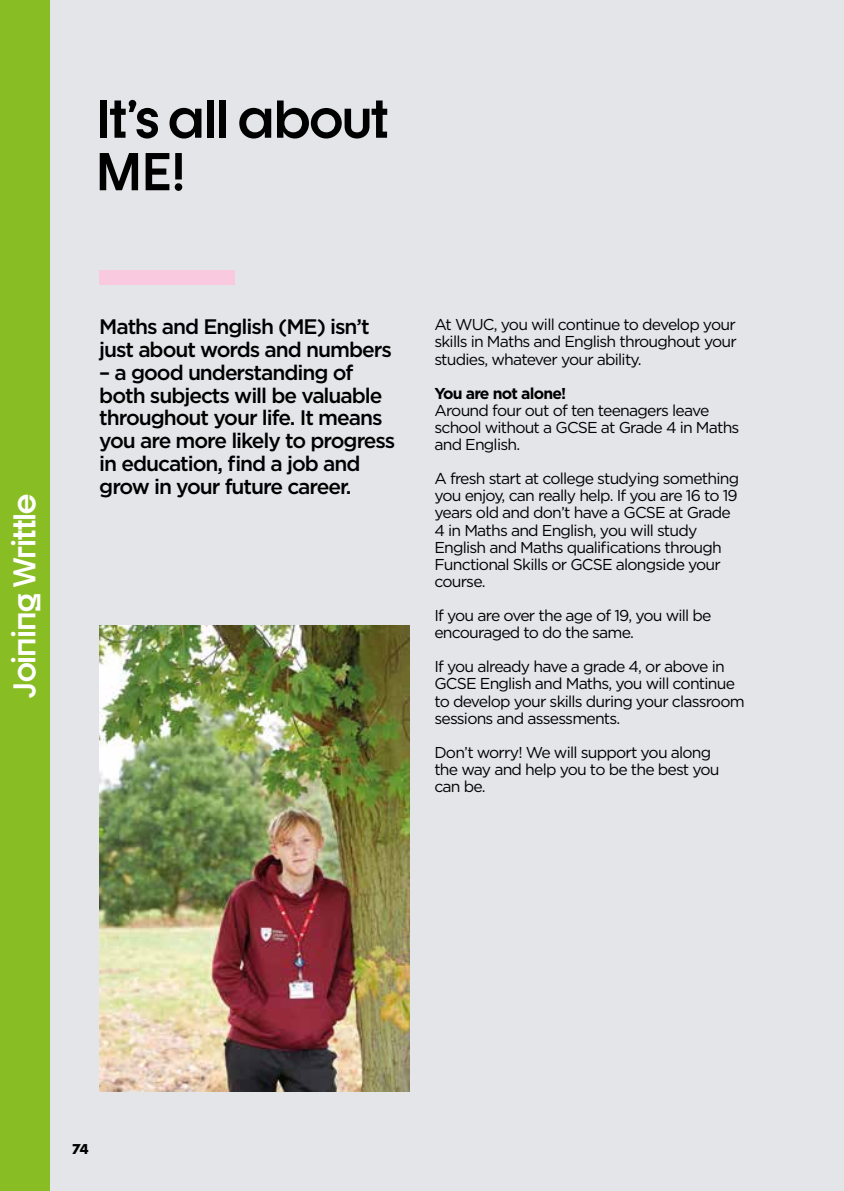
<style>
.page{position:relative;width:844px;height:1191px;background:#fff}
.page>*{position:absolute;margin:0;border:0;box-sizing:border-box;transform-origin:0 0}
.t1{font:700 52.5px/52.5px "Dystopian";letter-spacing:-.025em;color:#000}
.t2{font:700 30.97px "Dystopian";letter-spacing:-.03em;color:#fff}
.t3{font:500 21px/22.8px "Gotham";letter-spacing:-.05em;color:#000}
.t4{font:15.75px/17.2px "Gotham";letter-spacing:-.05em;color:#000}
.t5{font:700 15.75px "Gotham";letter-spacing:-.05em;color:#000}
.t6{font:700 13.12px "Futura";color:#000}
</style>
<div class="page">
<div style="left:0;top:0;width:843px;height:1191px;background:#e3e5e9"></div>
<div style="left:99px;top:270px;width:135px;height:15px;background:#f8c9df"></div>
<img style="left:99px;top:626px;width:310px;height:465px">
<div style="left:0;top:0;width:50px;height:1191px;background:#89bd24"></div>
<h2 class="t2" style="left:5px;top:697px;width:205px;rotate:-90deg">Joining Writtle</h2>
<h1 class="t1" style="left:95px;top:92px;width:295px">It’s all about<br>ME!</h1>
<h3 class="t3" style="left:99px;top:315px;width:294px">Maths and English (ME) isn’t just about words and numbers</h3>
<h3 class="t3" style="left:99px;top:361px;width:297px">– a good understanding of both subjects will be valuable throughout your life. It means you are more likely to progress in education, find a job and grow in your future career.</h3>
<p class="t4" style="left:434px;top:316px;width:304px;text-align:justify">At WUC, you will continue to develop your skills in Maths and English throughout your studies, whatever your ability.</p>
<p class="t5" style="left:434px;top:382px;width:133px">You are not alone!</p>
<p class="t4" style="left:434px;top:401px;width:306px">Around four out of ten teenagers leave school without a GCSE at Grade 4 in Maths and English.</p>
<p class="t4" style="left:434px;top:469px;width:306px">A fresh start at college studying something you enjoy, can really help. If you are 16 to 19 years old and don’t have a GCSE at Grade 4 in Maths and English, you will study English and Maths qualifications through Functional Skills or GCSE alongside your course.</p>
<p class="t4" style="left:434px;top:606px;width:278px">If you are over the age of 19, you will be encouraged to do the same.</p>
<p class="t4" style="left:434px;top:657px;width:312px">If you already have a grade 4, or above in GCSE English and Maths, you will continue to develop your skills during your classroom sessions and assessments.</p>
<p class="t4" style="left:434px;top:743px;width:286px">Don’t worry! We will support you along the way and help you to be the best you can be.</p>
<p class="t6" style="left:72px;top:1139px;width:18px">74</p>
</div>
